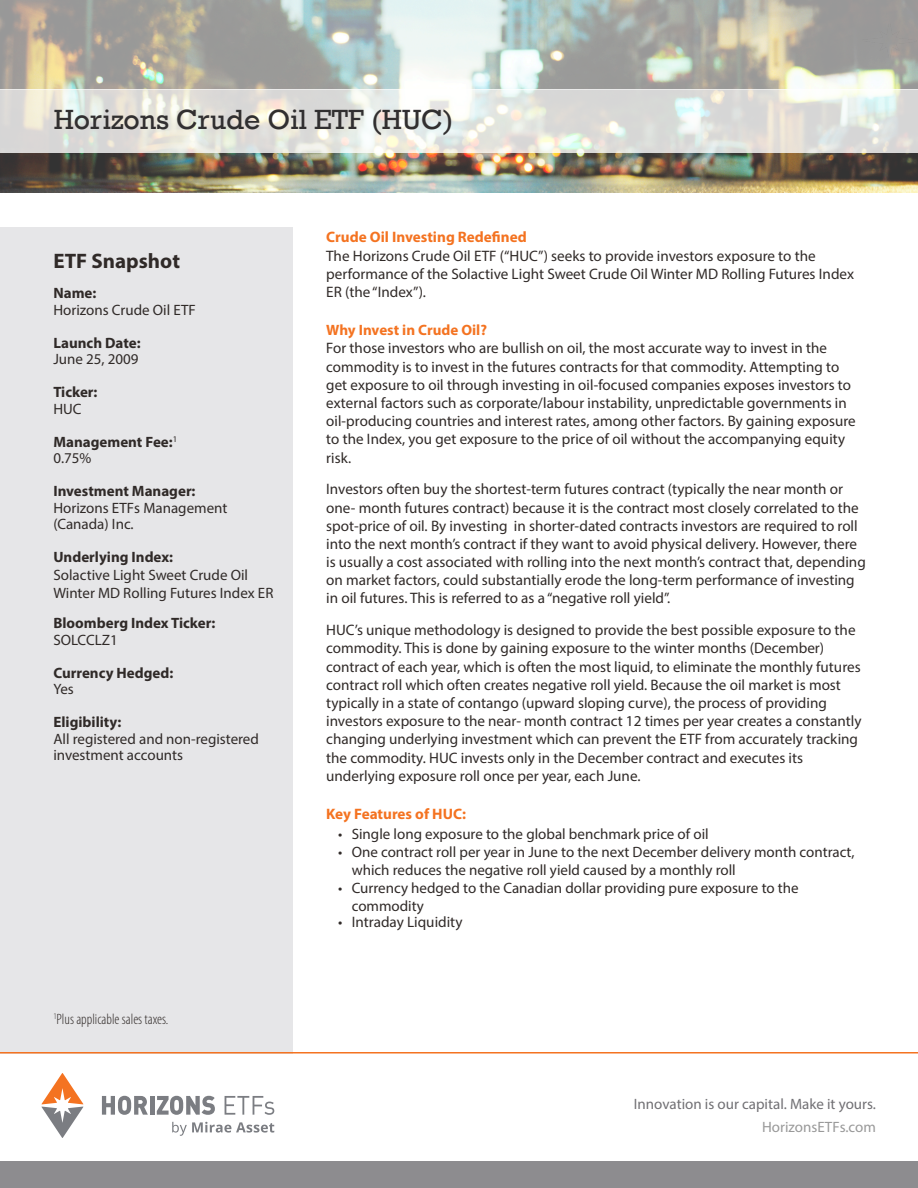
<style>
.page{position:relative;width:918px;height:1188px;background:#fff}
.page>*{position:absolute;margin:0;border:0;box-sizing:border-box;transform-origin:0 0}
.page_headings{font:28.5px "Rockwell";color:#312f30}
.ETF_Snapshot{font:700 21px "Myriad Pro";color:#302a28}
.Body_Paragraph{font:15.15px/18.1px "Myriad Pro";color:#302a28}
.t1{font:700 15.15px "Myriad Pro";color:#f47321}
.Top_Bullets{font:15.15px "Myriad Pro";color:#302a28}
.Top_Bullets-2{font:15px/18px "Myriad Pro";color:#302a28}
.page_headings-2{font:15px/16.5px "Myriad Pro";color:#302a28}
.page_headings-3{font:700 15px "Myriad Pro";color:#302a28}
.Snapshot_body{font:15px/18px "Myriad Pro";color:#302a28}
.t2{font:15px "Myriad Pro";color:#717074}
.page_headings-4{font:300 condensed 15px "Myriad Pro";color:#302a28}
.t3{font:700 15px "Myriad Pro";color:#f47321}
.t4{font:15px "Myriad Pro";color:#999}
.Snapshot_sub-head{font:700 15px "Myriad Pro";color:#302a28}
</style>
<div class="page">
<div style="left:0;top:227px;width:292px;height:827px;background:#e6e6e8"></div>
<div style="left:0;top:1161px;width:918px;height:27px;background:#8d8c8f"></div>
<img style="left:0;top:153px;width:918px;height:39px">
<svg style="left:0;top:0;width:918px;height:89px;background:#b5b8b0"></svg>
<svg style="left:0;top:89px;width:918px;height:64px;background:#e3e4de"></svg>
<hr style="left:0;top:1052px;width:918px;height:2px;background:#f47321">
<svg style="left:172px;top:1122px;width:102px;height:14px"></svg>
<svg style="left:41px;top:1073px;width:43px;height:65px"></svg>
<svg style="left:102px;top:1096px;width:46px;height:19px"></svg>
<hr style="left:150px;top:1096px;width:4px;height:19px;background:#7b7d82">
<svg style="left:157px;top:1096px;width:58px;height:19px"></svg>
<svg style="left:225px;top:1096px;width:49px;height:19px"></svg>
<p class="page_headings" style="left:54px;top:103px;width:401px">Horizons Crude Oil ETF (HUC)</p>
<p class="ETF_Snapshot" style="left:53px;top:248px;width:128px">ETF Snapshot</p>
<p class="Snapshot_sub-head" style="left:53px;top:284px;width:44px">Name:</p>
<p class="page_headings-2" style="left:53px;top:301px;width:144px">Horizons Crude Oil ETF</p>
<p class="page_headings-3" style="left:53px;top:333px;width:89px">Launch Date:</p>
<p class="page_headings-2" style="left:53px;top:351px;width:87px">June 25, 2009</p>
<p class="page_headings-3" style="left:53px;top:383px;width:46px">Ticker:</p>
<p class="page_headings-2" style="left:53px;top:400px;width:30px">HUC</p>
<p class="page_headings-3" style="left:53px;top:432px;width:125px">Management Fee:<sup>1</sup></p>
<p class="page_headings-2" style="left:53px;top:450px;width:40px">0.75%</p>
<p class="page_headings-3" style="left:53px;top:482px;width:144px">Investment Manager:</p>
<p class="page_headings-2" style="left:53px;top:499px;width:176px">Horizons ETFs Management (Canada) Inc.</p>
<p class="page_headings-3" style="left:53px;top:548px;width:121px">Underlying Index:</p>
<p class="Snapshot_body" style="left:53px;top:566px;width:222px">Solactive Light Sweet Crude Oil<br>Winter MD Rolling Futures Index ER</p>
<p class="page_headings-3" style="left:53px;top:614px;width:163px">Bloomberg Index Ticker:</p>
<p class="page_headings-2" style="left:53px;top:631px;width:66px">SOLCCLZ1</p>
<p class="page_headings-3" style="left:53px;top:663px;width:121px">Currency Hedged:</p>
<p class="page_headings-2" style="left:53px;top:681px;width:22px">Yes</p>
<p class="page_headings-3" style="left:53px;top:713px;width:69px">Eligibility:</p>
<p class="page_headings-2" style="left:53px;top:730px;width:207px">All registered and non-registered investment accounts</p>
<p class="page_headings-4" style="left:53px;top:1011px;width:117px"><sup>1</sup>Plus applicable sales taxes.</p>
<p class="t1" style="left:326px;top:227px;width:202px">Crude Oil Investing Redefined</p>
<p class="Body_Paragraph" style="left:326px;top:246px;width:529px">The Horizons Crude Oil ETF (“HUC”) seeks to provide investors exposure to the performance of the Solactive Light Sweet Crude Oil Winter MD Rolling Futures Index<br>ER (the “Index”).</p>
<p class="t3" style="left:326px;top:320px;width:162px">Why Invest in Crude Oil?</p>
<p class="Body_Paragraph" style="left:326px;top:339px;width:531px">For those investors who are bullish on oil, the most accurate way to invest in the commodity is to invest in the futures contracts for that commodity. Attempting to get exposure to oil through investing in oil-focused companies exposes investors to external factors such as corporate/labour instability, unpredictable governments in oil-producing countries and interest rates, among other factors. By gaining exposure to the Index, you get exposure to the price of oil without the accompanying equity risk.</p>
<p class="Body_Paragraph" style="left:326px;top:480px;width:541px">Investors often buy the shortest-term futures contract (typically the near month or one- month futures contract) because it is the contract most closely correlated to the spot-price of oil. By investing in shorter-dated contracts investors are required to roll into the next month’s contract if they want to avoid physical delivery. However, there is usually a cost associated with rolling into the next month’s contract that, depending on market factors, could substantially erode the long-term performance of investing in oil futures. This is referred to as a “negative roll yield”.</p>
<p class="Body_Paragraph" style="left:326px;top:621px;width:537px">HUC’s unique methodology is designed to provide the best possible exposure to the commodity. This is done by gaining exposure to the winter months (December) contract of each year, which is often the most liquid, to eliminate the monthly futures contract roll which often creates negative roll yield. Because the oil market is most typically in a state of contango (upward sloping curve), the process of providing investors exposure to the near- month contract 12 times per year creates a constantly changing underlying investment which can prevent the ETF from accurately tracking the commodity. HUC invests only in the December contract and executes its underlying exposure roll once per year, each June.</p>
<p class="t1" style="left:326px;top:804px;width:141px">Key Features of HUC:</p>
<p class="Top_Bullets-2" style="left:338px;top:824px;width:372px">• Single long exposure to the global benchmark price of oil</p>
<p class="Top_Bullets-2" style="left:352px;top:842px;width:504px;text-indent:-14px">• One contract roll per year in June to the next December delivery month contract, which reduces the negative roll yield caused by a monthly roll</p>
<p class="Top_Bullets-2" style="left:352px;top:878px;width:449px;text-indent:-14px">• Currency hedged to the Canadian dollar providing pure exposure to the commodity</p>
<p class="Top_Bullets" style="left:338px;top:913px;width:126px">• Intraday Liquidity</p>
<p class="t2" style="left:634px;top:1095px;width:244px">Innovation is our capital. Make it yours.</p>
<p class="t4" style="left:762px;top:1118px;width:115px">HorizonsETFs.com</p>
</div>
